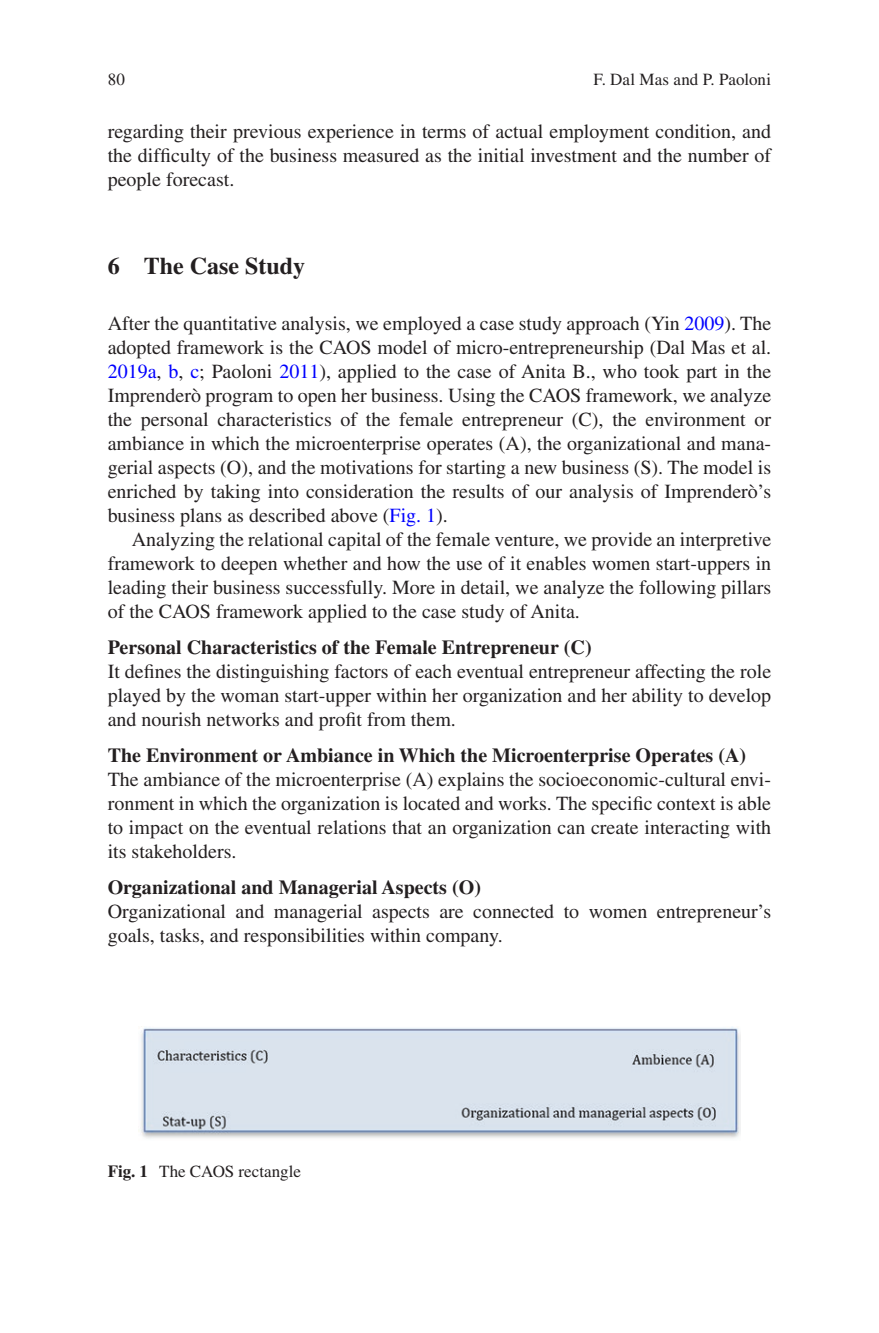
<style>
.page{position:relative;width:879px;height:1333px;background:#fff}
.page>*{position:absolute;margin:0;border:0;box-sizing:border-box;transform-origin:0 0}
.t1{font:700 24px "Vgdxpb Times LT Std";color:#231f20}
.t2{font:20px/24px "Hlqfts Times LT Std";color:#231f20;text-align:justify}
.t3{font:700 20px "Vgdxpb Times LT Std";color:#231f20}
.t4{font:17px "Hlqfts Times LT Std";color:#231f20}
.t5{font:17px "Rvnrnx Times LT Std";letter-spacing:.005em;color:#231f20}
.s1{color:#00f}
.s2{font-family:"Vgdxpb Times LT Std";font-weight:700}
</style>
<div class="page">
<img style="left:141px;top:1026px;width:599px;height:113px">
<p class="t5" style="left:593px;top:70px;width:179px">F. Dal Mas and P. Paoloni</p>
<p class="t4" style="left:108px;top:70px;width:19px">80</p>
<p class="t2" style="left:108px;top:119px;width:665px">regarding their previous experience in terms of actual employment condition, and the difficulty of the business measured as the initial investment and the number of people forecast.</p>
<p class="t1" style="left:108px;top:252px;width:199px">6 The Case Study</p>
<p class="t2" style="left:108px;top:311px;width:665px">After the quantitative analysis, we employed a case study approach (Yin <span class="s1">2009</span>). The adopted framework is the CAOS model of micro-entrepreneurship (Dal Mas et al.<br><span class="s1">2019a</span>, <span class="s1">b</span>, <span class="s1">c</span>; Paoloni <span class="s1">2011</span>), applied to the case of Anita B., who took part in the Imprenderò program to open her business. Using the CAOS framework, we analyze the personal characteristics of the female entrepreneur (C), the environment or ambiance in which the microenterprise operates (A), the organizational and mana&shy;gerial aspects (O), and the motivations for starting a new business (S). The model is enriched by taking into consideration the results of our analysis of Imprenderò’s business plans as described above (<span class="s1">Fig. 1</span>).</p>
<p class="t2" style="left:108px;top:527px;width:665px;text-indent:24px">Analyzing the relational capital of the female venture, we provide an interpretive framework to deepen whether and how the use of it enables women start-uppers in leading their business successfully. More in detail, we analyze the following pillars of the CAOS framework applied to the case study of Anita.</p>
<p class="t3" style="left:108px;top:635px;width:485px">Personal Characteristics of the Female Entrepreneur (C)</p>
<p class="t2" style="left:108px;top:659px;width:665px">It defines the distinguishing factors of each eventual entrepreneur affecting the role played by the woman start-upper within her organization and her ability to develop and nourish networks and profit from them.</p>
<p class="t3" style="left:108px;top:743px;width:640px">The Environment or Ambiance in Which the Microenterprise Operates (A)</p>
<p class="t2" style="left:108px;top:767px;width:665px">The ambiance of the microenterprise (A) explains the socioeconomic-cultural envi&shy;ronment in which the organization is located and works. The specific context is able to impact on the eventual relations that an organization can create interacting with its stakeholders.</p>
<p class="t3" style="left:108px;top:875px;width:375px">Organizational and Managerial Aspects (O)</p>
<p class="t2" style="left:108px;top:899px;width:665px">Organizational and managerial aspects are connected to women entrepreneur’s goals, tasks, and responsibilities within company.</p>
<p class="t4" style="left:108px;top:1161px;width:195px"><span class="s2">Fig. 1</span> The CAOS rectangle</p>
</div>
